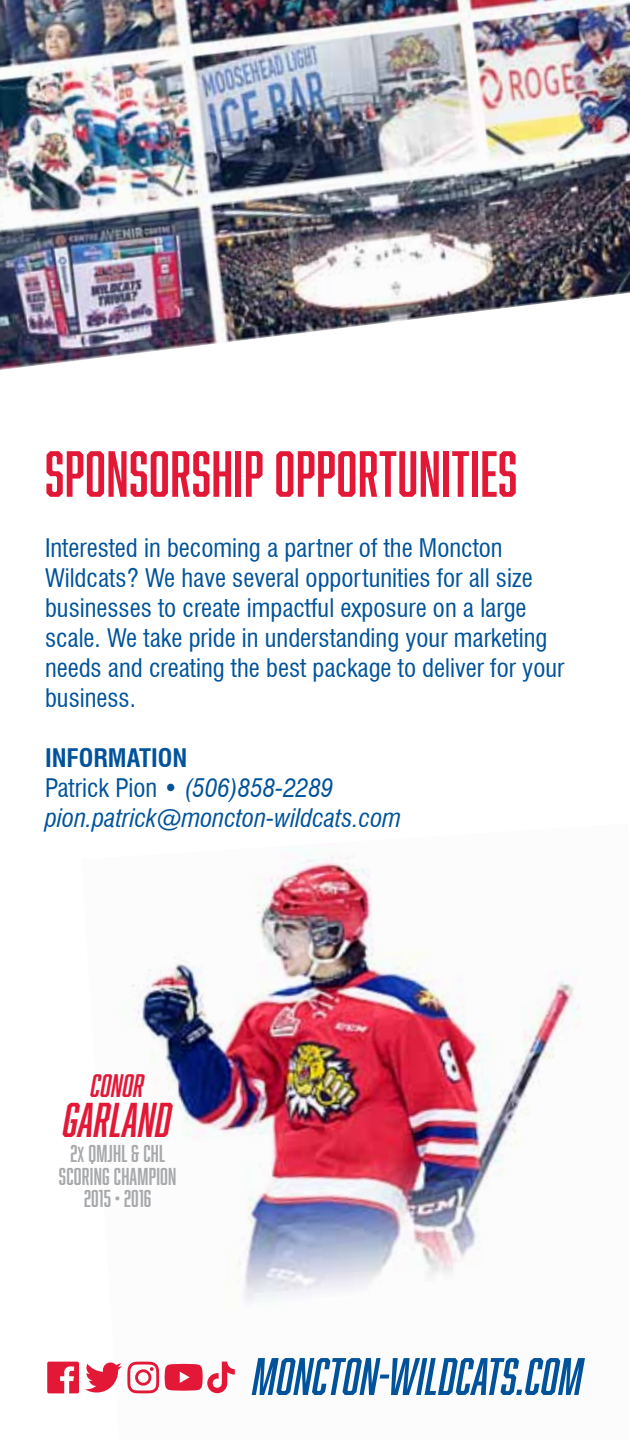
<style>
.page{position:relative;width:630px;height:1440px;background:#fff}
.page>*{position:absolute;margin:0;border:0;box-sizing:border-box;transform-origin:0 0}
.t1{font:60px "Abolition";letter-spacing:.01em;color:#e31837}
.t2{font:italic 45px "Abolition";letter-spacing:.01em;color:#e31837}
.t3{font:italic 30px "Abolition";letter-spacing:.01em;color:#e31837}
.t4{font:condensed 25px/30px "Swiss 721 BT";color:#00539b}
.t5{font:italic condensed 25px/30px "Swiss 721 BT";color:#00539b}
.t6{font:22.5px/22.5px "Abolition";letter-spacing:.01em;color:#a7a9ac;text-align:center}
.s1{font-weight:700;font-style:normal}
.s2{font-style:normal}
.s3{font-size:20px}
</style>
<div class="page">
<img style="left:132px;top:851px;width:447px;height:544px">
<img style="left:0;top:0;width:630px;height:370px">
<svg style="left:252px;top:1358px;width:333px;height:37px"></svg>
<svg style="left:47px;top:1362px;width:32px;height:31px"></svg>
<svg style="left:165px;top:1362px;width:70px;height:31px"></svg>
<svg style="left:85px;top:1362px;width:74px;height:31px"></svg>
<h1 class="t1" style="left:45px;top:439px;width:474px">SPONSORSHIP OPPORTUNITIES</h1>
<p class="t4" style="left:45px;top:533px;width:521px">Interested in becoming a partner of the Moncton Wildcats? We have several opportunities for all size businesses to create impactful exposure on a large scale. We take pride in understanding your marketing needs and creating the best package to deliver for your business.</p>
<p class="t5" style="left:45px;top:743px;width:358px"><span class="s1">INFORMATION<br></span><span class="s2">Patrick Pion •</span> (506)858-2289 pion.patrick@moncton-wildcats.com</p>
<p class="t3" style="left:91px;top:1068px;width:55px">CONOR</p>
<h2 class="t2" style="left:64px;top:1094px;width:110px">GARLAND</h2>
<p class="t6" style="left:59px;top:1142px;width:119px">2<span class="s3">X</span> QMJHL &amp; CHL<br>SCORING CHAMPION<br>2015 • 2016</p>
</div>
